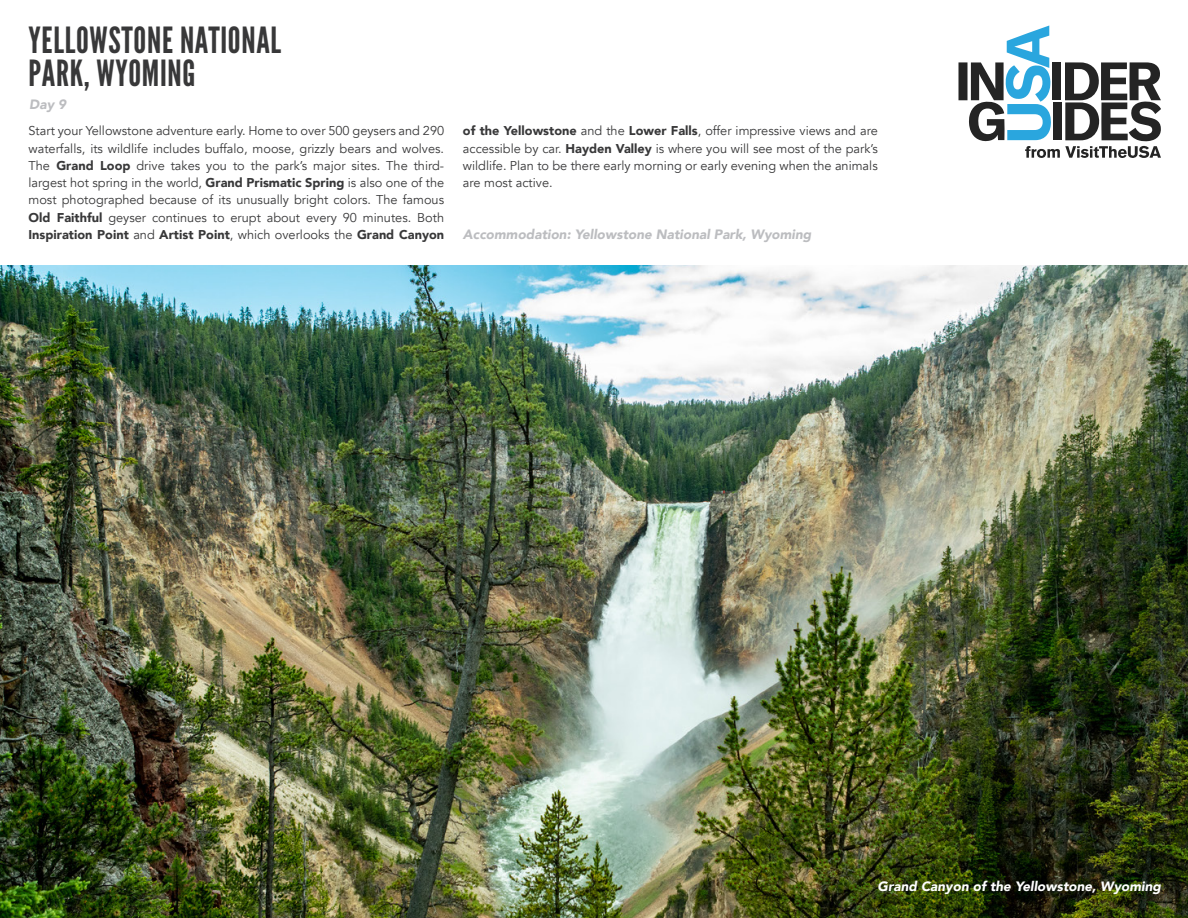
<style>
.page{position:relative;width:1188px;height:918px;background:#fff}
.page>*{position:absolute;margin:0;border:0;box-sizing:border-box;transform-origin:0 0}
.Section_Title_no_lin{font:36px/33px "League Gothic";letter-spacing:.02em;color:#383839}
.Accommodation{font:italic 900 13.5px "Avenir";color:#bcbdc0}
.Photo_Caption{font:italic 900 13.5px "Avenir";color:#fff}
.Section_Title_no_lin-2{font:italic 900 13.5px "Avenir";color:#bcbdc0}
.Section_Title_no_lin-3{font:12.75px/17.2px "Avenir";color:#383839;text-align:justify}
.s1{font-weight:900}
</style>
<div class="page">
<img style="left:0;top:265px;width:1188px;height:653px">
<svg style="left:958px;top:25px;width:203px;height:133px"></svg>
<p class="Section_Title_no_lin" style="left:29px;top:24px;width:254px">YELLOWSTONE NATIONAL<br>PARK, WYOMING</p>
<p class="Section_Title_no_lin-3" style="left:29px;top:123px;width:417px">Start your Yellowstone adventure early. Home to over 500 geysers and 290 waterfalls, its wildlife includes buffalo, moose, grizzly bears and wolves.<br>The <span class="s1">Grand Loop</span> drive takes you to the park’s major sites. The third&shy;largest hot spring in the world, <span class="s1">Grand Prismatic Spring</span> is also one of the most photographed because of its unusually bright colors. The famous <span class="s1">Old Faithful</span> geyser continues to erupt about every 90 minutes. Both <span class="s1">Inspiration Point</span> and <span class="s1">Artist Point</span>, which overlooks the <span class="s1">Grand Canyon</span></p>
<p class="Section_Title_no_lin-2" style="left:29px;top:94px;width:38px">Day 9</p>
<p class="Section_Title_no_lin-3" style="left:463px;top:123px;width:416px"><span class="s1">of the Yellowstone</span> and the <span class="s1">Lower Falls</span>, offer impressive views and are accessible by car. <span class="s1">Hayden Valley</span> is where you will see most of the park’s wildlife. Plan to be there early morning or early evening when the animals are most active.</p>
<p class="Accommodation" style="left:463px;top:223px;width:350px">Accommodation: Yellowstone National Park, Wyoming</p>
<p class="Photo_Caption" style="left:878px;top:875px;width:285px">Grand Canyon of the Yellowstone, Wyoming</p>
</div>
